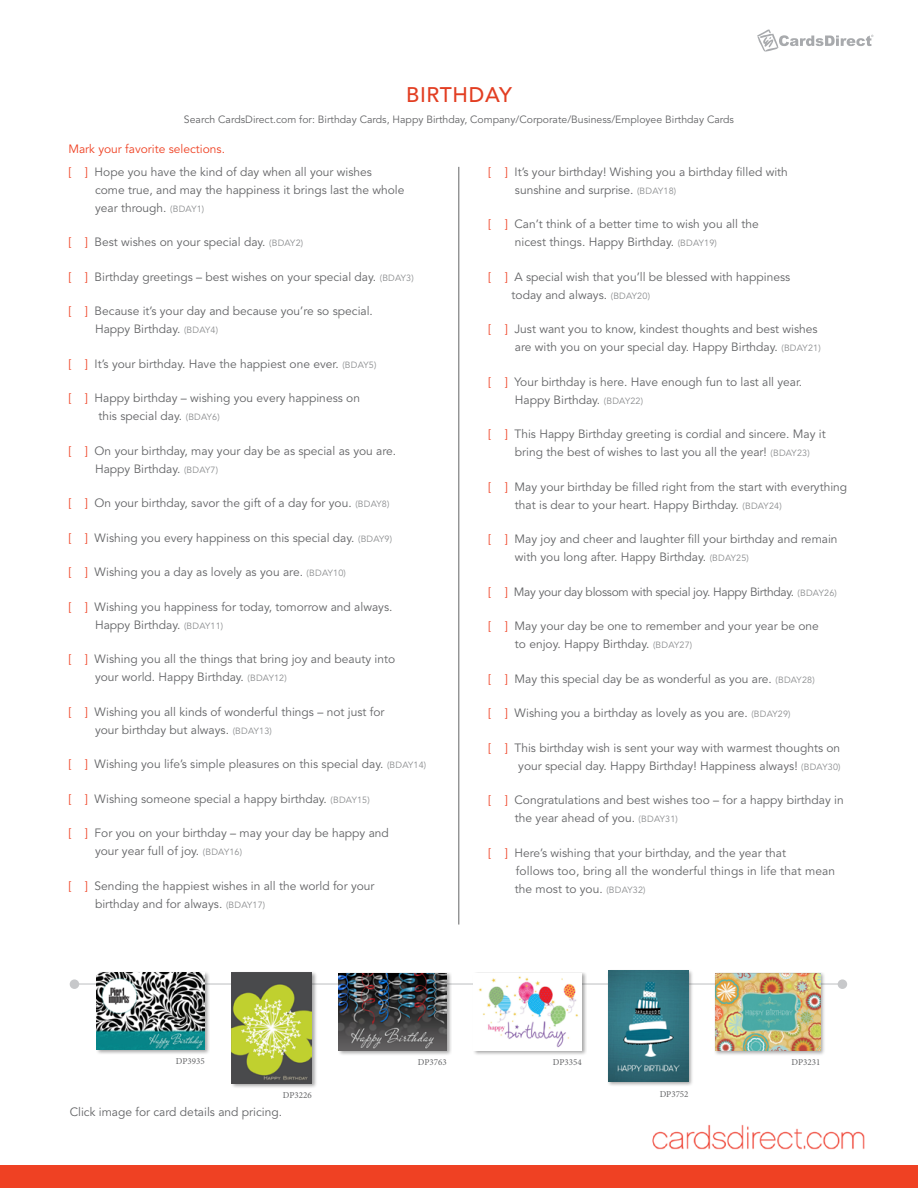
<style>
.page{position:relative;width:918px;height:1188px;background:#fff}
.page>*{position:absolute;margin:0;border:0;box-sizing:border-box;transform-origin:0 0}
.t1{font:500 21px "Avenir LT Std";letter-spacing:.035em;color:#e23e22}
.t2{font:12px/18px "Avenir LT Std";color:#636466}
.t3{font:12px "Avenir LT Std";letter-spacing:-.025em;color:#636466}
.t4{font:12px "Avenir LT Std";color:#ef4123}
.t5{font:10.5px "Avenir LT Std";color:#636466}
.t6{font:9px "Minion Pro";color:#636466}
.s1{color:#ef4123}
.s2{font-size:9px;color:#8a8c8e}
</style>
<div class="page">
<hr style="left:459px;top:167px;width:1px;height:758px;background:#636466">
<img style="left:652px;top:1124px;width:213px;height:26px">
<hr style="left:79px;top:984px;width:764px;height:1px;background:#bcbec0">
<div style="left:70px;top:979px;width:9px;height:10px;background:#c7c8ca;border-radius:50%"></div>
<div style="left:838px;top:979px;width:9px;height:10px;background:#c7c8ca;border-radius:50%"></div>
<div style="left:95px;top:971px;width:115px;height:84px;background:#000;opacity:.35"></div>
<img style="left:97px;top:973px;width:108px;height:77px">
<div style="left:230px;top:971px;width:87px;height:118px;background:#000;opacity:.35"></div>
<img style="left:232px;top:973px;width:80px;height:110px">
<div style="left:337px;top:972px;width:115px;height:84px;background:#000;opacity:.35"></div>
<img style="left:339px;top:973px;width:108px;height:77px">
<div style="left:472px;top:972px;width:115px;height:84px;background:#000;opacity:.35"></div>
<img style="left:474px;top:973px;width:108px;height:78px">
<div style="left:714px;top:972px;width:112px;height:84px;background:#000;opacity:.35"></div>
<img style="left:715px;top:973px;width:105px;height:77px">
<div style="left:607px;top:969px;width:87px;height:118px;background:#000;opacity:.35"></div>
<img style="left:608px;top:970px;width:81px;height:111px">
<svg style="left:757px;top:29px;width:116px;height:23px"></svg>
<div style="left:0;top:1165px;width:918px;height:23px;background:#ef4123"></div>
<h1 class="t1" style="left:406px;top:83px;width:107px">BIRTHDAY</h1>
<p class="t5" style="left:184px;top:113px;width:552px">Search CardsDirect.com for: Birthday Cards, Happy Birthday, Company/Corporate/Business/Employee Birthday Cards</p>
<p class="t4" style="left:68px;top:142px;width:158px">Mark your favorite selections.</p>
<p class="t2" style="left:95px;top:163px;width:311px;text-indent:-27px"><span class="s1">[ ]</span> Hope you have the kind of day when all your wishes come true, and may the happiness it brings last the whole year through. <span class="s2">(BDAY1)</span></p>
<p class="t2" style="left:68px;top:234px;width:236px"><span class="s1">[ ]</span> Best wishes on your special day. <span class="s2">(BDAY2)</span></p>
<p class="t2" style="left:68px;top:268px;width:347px"><span class="s1">[ ]</span> Birthday greetings – best wishes on your special day. <span class="s2">(BDAY3)</span></p>
<p class="t2" style="left:95px;top:303px;width:279px;text-indent:-27px"><span class="s1">[ ]</span> Because it’s your day and because you’re so special.<br>Happy Birthday. <span class="s2">(BDAY4)</span></p>
<p class="t2" style="left:68px;top:355px;width:310px"><span class="s1">[ ]</span> It’s your birthday. Have the happiest one ever. <span class="s2">(BDAY5)</span></p>
<p class="t2" style="left:98px;top:390px;width:263px;text-indent:-30px"><span class="s1">[ ]</span> Happy birthday – wishing you every happiness on this special day. <span class="s2">(BDAY6)</span></p>
<p class="t2" style="left:95px;top:442px;width:303px;text-indent:-27px"><span class="s1">[ ]</span> On your birthday, may your day be as special as you are.<br>Happy Birthday. <span class="s2">(BDAY7)</span></p>
<p class="t2" style="left:68px;top:495px;width:323px"><span class="s1">[ ]</span> On your birthday, savor the gift of a day for you. <span class="s2">(BDAY8)</span></p>
<p class="t2" style="left:68px;top:529px;width:325px"><span class="s1">[ ]</span> Wishing you every happiness on this special day. <span class="s2">(BDAY9)</span></p>
<p class="t2" style="left:68px;top:564px;width:279px"><span class="s1">[ ]</span> Wishing you a day as lovely as you are. <span class="s2">(BDAY10)</span></p>
<p class="t2" style="left:95px;top:598px;width:299px;text-indent:-27px"><span class="s1">[ ]</span> Wishing you happiness for today, tomorrow and always.<br>Happy Birthday. <span class="s2">(BDAY11)</span></p>
<p class="t2" style="left:95px;top:651px;width:302px;text-indent:-27px"><span class="s1">[ ]</span> Wishing you all the things that bring joy and beauty into your world. Happy Birthday. <span class="s2">(BDAY12)</span></p>
<p class="t2" style="left:95px;top:703px;width:291px;text-indent:-27px"><span class="s1">[ ]</span> Wishing you all kinds of wonderful things – not just for your birthday but always. <span class="s2">(BDAY13)</span></p>
<p class="t2" style="left:68px;top:756px;width:359px"><span class="s1">[ ]</span> Wishing you life’s simple pleasures on this special day. <span class="s2">(BDAY14)</span></p>
<p class="t2" style="left:68px;top:790px;width:303px"><span class="s1">[ ]</span> Wishing someone special a happy birthday. <span class="s2">(BDAY15)</span></p>
<p class="t2" style="left:95px;top:825px;width:295px;text-indent:-27px"><span class="s1">[ ]</span> For you on your birthday – may your day be happy and your year full of joy. <span class="s2">(BDAY16)</span></p>
<p class="t2" style="left:95px;top:877px;width:281px;text-indent:-27px"><span class="s1">[ ]</span> Sending the happiest wishes in all the world for your birthday and for always. <span class="s2">(BDAY17)</span></p>
<p class="t2" style="left:515px;top:163px;width:274px;text-indent:-27px"><span class="s1">[ ]</span> It’s your birthday! Wishing you a birthday filled with sunshine and surprise. <span class="s2">(BDAY18)</span></p>
<p class="t2" style="left:515px;top:216px;width:245px;text-indent:-27px"><span class="s1">[ ]</span> Can’t think of a better time to wish you all the nicest things. Happy Birthday. <span class="s2">(BDAY19)</span></p>
<p class="t2" style="left:512px;top:268px;width:280px;text-indent:-23px"><span class="s1">[ ]</span> A special wish that you’ll be blessed with happiness today and always. <span class="s2">(BDAY20)</span></p>
<p class="t2" style="left:488px;top:321px;width:334px;text-align:right"><span class="s1">[ ]</span> Just want you to know, kindest thoughts and best wishes are with you on your special day. Happy Birthday. <span class="s2">(BDAY21)</span></p>
<p class="t2" style="left:515px;top:373px;width:289px;text-indent:-27px"><span class="s1">[ ]</span> Your birthday is here. Have enough fun to last all year.<br>Happy Birthday. <span class="s2">(BDAY22)</span></p>
<p class="t2" style="left:515px;top:426px;width:312px;text-indent:-27px"><span class="s1">[ ]</span> This Happy Birthday greeting is cordial and sincere. May it bring the best of wishes to last you all the year! <span class="s2">(BDAY23)</span></p>
<p class="t2" style="left:515px;top:478px;width:334px;text-indent:-27px"><span class="s1">[ ]</span> May your birthday be filled right from the start with everything that is dear to your heart. Happy Birthday. <span class="s2">(BDAY24)</span></p>
<p class="t2" style="left:515px;top:531px;width:324px;text-indent:-27px"><span class="s1">[ ]</span> May joy and cheer and laughter fill your birthday and remain with you long after. Happy Birthday. <span class="s2">(BDAY25)</span></p>
<p class="t3" style="left:488px;top:585px;width:350px"><span class="s1">[ ]</span> May your day blossom with special joy. Happy Birthday. <span class="s2">(BDAY26)</span></p>
<p class="t2" style="left:515px;top:618px;width:305px;text-indent:-27px"><span class="s1">[ ]</span> May your day be one to remember and your year be one to enjoy. Happy Birthday. <span class="s2">(BDAY27)</span></p>
<p class="t2" style="left:488px;top:670px;width:328px"><span class="s1">[ ]</span> May this special day be as wonderful as you are. <span class="s2">(BDAY28)</span></p>
<p class="t2" style="left:488px;top:705px;width:304px"><span class="s1">[ ]</span> Wishing you a birthday as lovely as you are. <span class="s2">(BDAY29)</span></p>
<p class="t2" style="left:488px;top:739px;width:354px;text-align:right"><span class="s1">[ ]</span> This birthday wish is sent your way with warmest thoughts on your special day. Happy Birthday! Happiness always! <span class="s2">(BDAY30)</span></p>
<p class="t2" style="left:515px;top:792px;width:330px;text-indent:-27px"><span class="s1">[ ]</span> Congratulations and best wishes too – for a happy birthday in the year ahead of you. <span class="s2">(BDAY31)</span></p>
<p class="t2" style="left:515px;top:844px;width:322px;text-indent:-27px"><span class="s1">[ ]</span> Here’s wishing that your birthday, and the year that<br>follows too, bring all the wonderful things in life that mean the most to you. <span class="s2">(BDAY32)</span></p>
<p class="t6" style="left:176px;top:1055px;width:30px">DP3935</p>
<p class="t6" style="left:283px;top:1089px;width:30px">DP3226</p>
<p class="t2" style="left:70px;top:1103px;width:214px">Click image for card details and pricing.</p>
<p class="t6" style="left:418px;top:1056px;width:30px">DP3763</p>
<p class="t6" style="left:553px;top:1056px;width:30px">DP3354</p>
<p class="t6" style="left:660px;top:1088px;width:30px">DP3752</p>
<p class="t6" style="left:791px;top:1056px;width:30px">DP3231</p>
</div>
